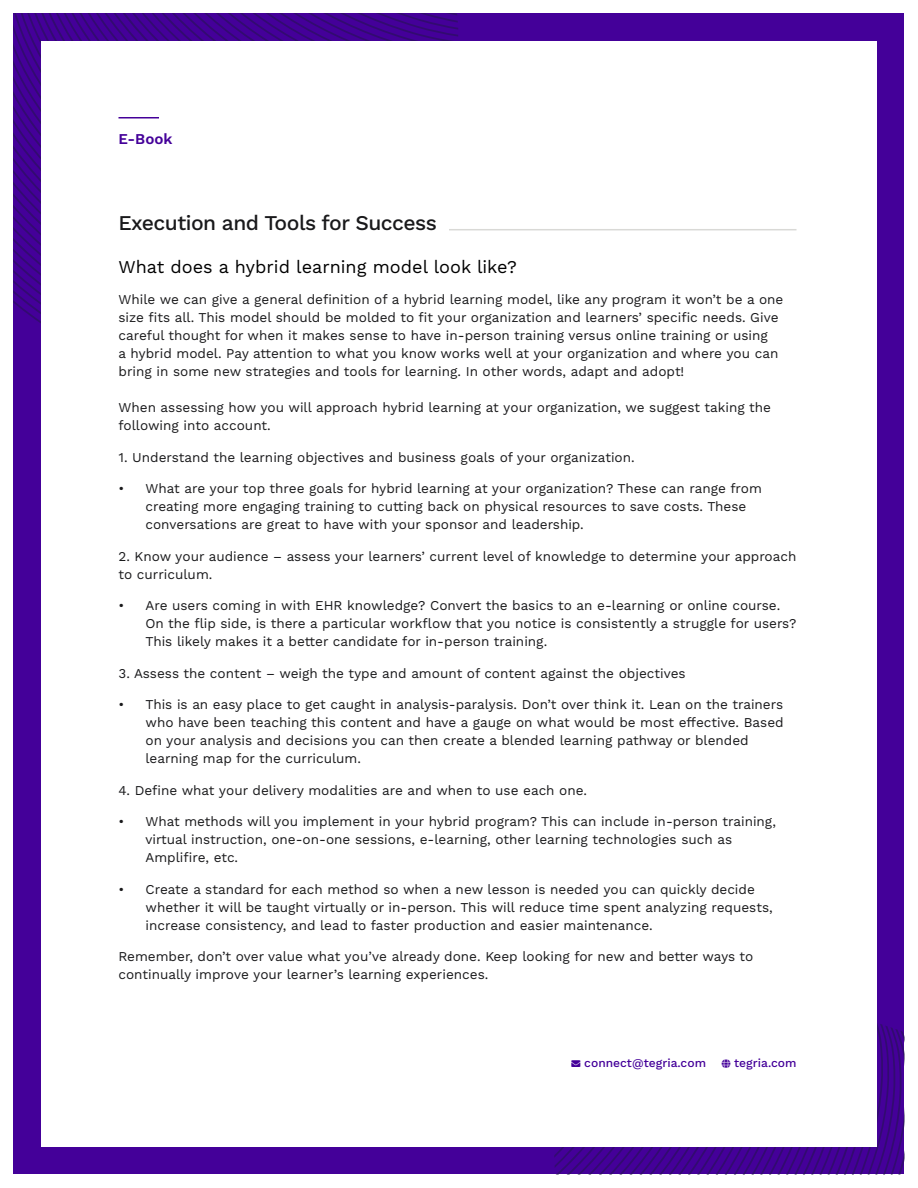
<style>
.page{position:relative;width:918px;height:1188px;background:#fff}
.page>*{position:absolute;margin:0;border:0;box-sizing:border-box;transform-origin:0 0}
.t1{font:500 21px "Work Sans";letter-spacing:-.025em;color:#19191b}
.t2{font:18px "Work Sans";color:#000}
.t3{font:600 15px "Work Sans";color:#409}
.t4{font:13.5px/18px "Work Sans";color:#19191b}
.t5{font:500 12px "Work Sans";color:#409}
</style>
<div class="page">
<div style="left:14px;top:14px;width:890px;height:1160px;background:#409"></div>
<svg style="left:14px;top:14px;width:444px;height:309px"></svg>
<svg style="left:554px;top:1023px;width:350px;height:151px"></svg>
<div style="left:41px;top:41px;width:836px;height:1106px;background:#fff"></div>
<hr style="left:118px;top:117px;width:41px;height:1px;background:#409">
<hr style="left:449px;top:229px;width:348px;height:1px;background:#d9d9d6">
<p class="t3" style="left:118px;top:130px;width:56px">E-Book</p>
<p class="t1" style="left:118px;top:210px;width:320px">Execution and Tools for Success</p>
<p class="t2" style="left:118px;top:256px;width:400px">What does a hybrid learning model look like?</p>
<p class="t4" style="left:118px;top:291px;width:667px">While we can give a general definition of a hybrid learning model, like any program it won’t be a one size fits all. This model should be molded to fit your organization and learners’ specific needs. Give careful thought for when it makes sense to have in-person training versus online training or using<br>a hybrid model. Pay attention to what you know works well at your organization and where you can bring in some new strategies and tools for learning. In other words, adapt and adopt!</p>
<p class="t4" style="left:118px;top:399px;width:654px">When assessing how you will approach hybrid learning at your organization, we suggest taking the following into account.</p>
<p class="t4" style="left:118px;top:449px;width:518px">1. Understand the learning objectives and business goals of your organization.</p>
<p class="t4" style="left:146px;top:480px;width:618px;text-indent:-27px">• What are your top three goals for hybrid learning at your organization? These can range from creating more engaging training to cutting back on physical resources to save costs. These conversations are great to have with your sponsor and leadership.</p>
<p class="t4" style="left:118px;top:548px;width:679px">2. Know your audience – assess your learners’ current level of knowledge to determine your approach to curriculum.</p>
<p class="t4" style="left:146px;top:597px;width:652px;text-indent:-27px">• Are users coming in with EHR knowledge? Convert the basics to an e-learning or online course.<br>On the flip side, is there a particular workflow that you notice is consistently a struggle for users?<br>This likely makes it a better candidate for in-person training.</p>
<p class="t4" style="left:118px;top:665px;width:569px">3. Assess the content – weigh the type and amount of content against the objectives</p>
<p class="t4" style="left:146px;top:696px;width:640px;text-indent:-27px">• This is an easy place to get caught in analysis-paralysis. Don’t over think it. Lean on the trainers who have been teaching this content and have a gauge on what would be most effective. Based on your analysis and decisions you can then create a blended learning pathway or blended learning map for the curriculum.</p>
<p class="t4" style="left:118px;top:782px;width:470px">4. Define what your delivery modalities are and when to use each one.</p>
<p class="t4" style="left:146px;top:813px;width:632px;text-indent:-27px">• What methods will you implement in your hybrid program? This can include in-person training, virtual instruction, one-on-one sessions, e-learning, other learning technologies such as<br>Amplifire, etc.</p>
<p class="t4" style="left:146px;top:881px;width:629px;text-indent:-27px">• Create a standard for each method so when a new lesson is needed you can quickly decide whether it will be taught virtually or in-person. This will reduce time spent analyzing requests, increase consistency, and lead to faster production and easier maintenance.</p>
<p class="t4" style="left:118px;top:948px;width:636px">Remember, don’t over value what you’ve already done. Keep looking for new and better ways to continually improve your learner’s learning experiences.</p>
<p class="t5" style="left:571px;top:1055px;width:136px">→ connect@tegria.com</p>
<p class="t5" style="left:734px;top:1055px;width:64px">tegria.com</p>
</div>
